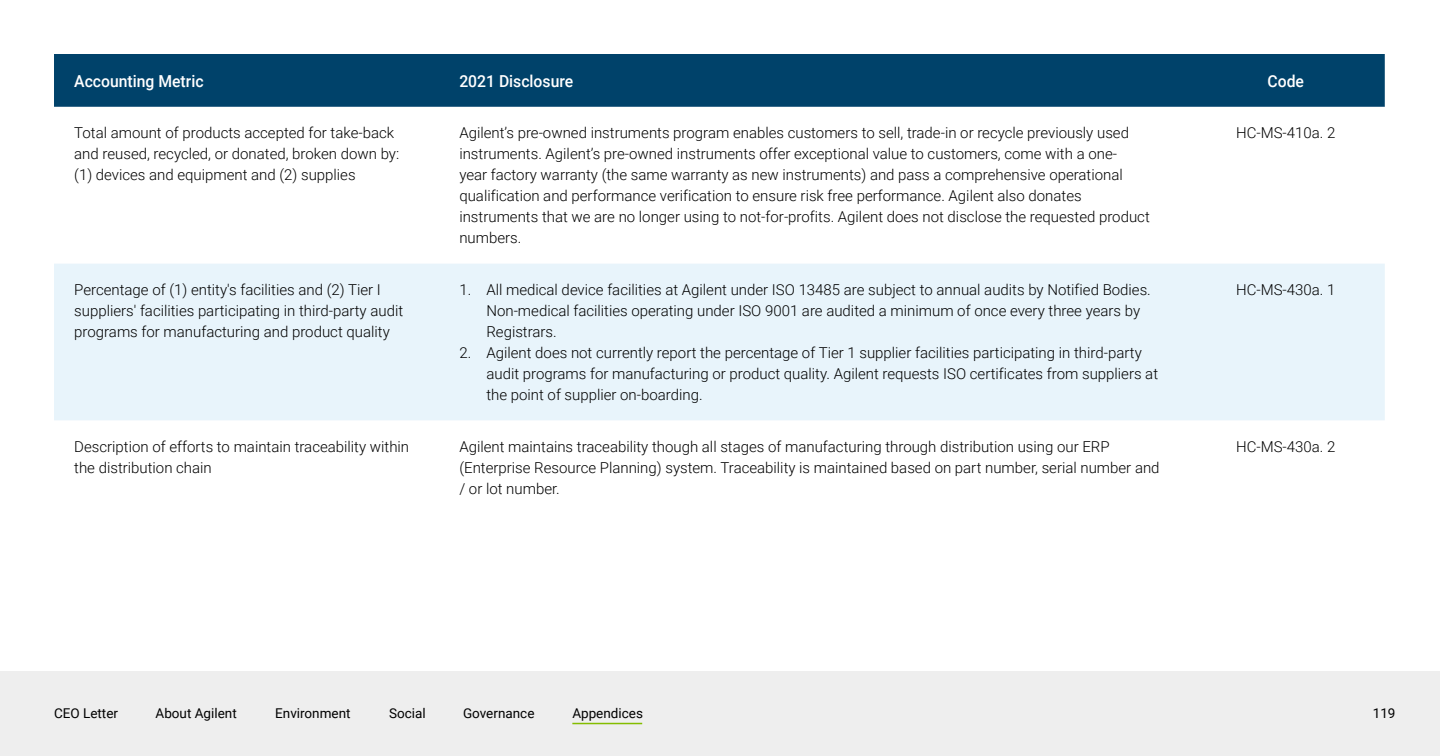
<style>
.page{position:relative;width:1440px;height:756px;background:#fff}
.page>*{position:absolute;margin:0;border:0;box-sizing:border-box;transform-origin:0 0}
.t1{font:500 16.5px "Roboto";color:#fff;scale:.95 1}
.t2{font:300 15px/21px "Roboto";color:#000}
.t3{font:13.5px "Roboto";color:#000}
</style>
<div class="page">
<div style="left:54px;top:54px;width:1330px;height:53px;background:#00426a"></div>
<div style="left:54px;top:264px;width:1330px;height:156px;background:#e8f4fb"></div>
<div style="left:0;top:671px;width:1440px;height:85px;background:#eee"></div>
<hr style="left:572px;top:723px;width:70px;height:1px;background:#84bd00">
<p class="t1" style="left:74px;top:69px;width:138px">Accounting Metric</p>
<p class="t1" style="left:459px;top:69px;width:121px">2021 Disclosure</p>
<p class="t1" style="left:1267px;top:69px;width:40px">Code</p>
<p class="t2" style="left:74px;top:122px;width:326px">Total amount of products accepted for take-back and reused, recycled, or donated, broken down by: (1) devices and equipment and (2) supplies</p>
<p class="t2" style="left:459px;top:122px;width:692px">Agilent’s pre-owned instruments program enables customers to sell, trade-in or recycle previously used instruments. Agilent’s pre-owned instruments offer exceptional value to customers, come with a one-<br>year factory warranty (the same warranty as new instruments) and pass a comprehensive operational qualification and performance verification to ensure risk free performance. Agilent also donates instruments that we are no longer using to not-for-profits. Agilent does not disclose the requested product numbers.</p>
<p class="t2" style="left:1236px;top:122px;width:101px">HC-MS-410a. 2</p>
<p class="t2" style="left:74px;top:279px;width:330px">Percentage of (1) entity's facilities and (2) Tier I suppliers' facilities participating in third-party audit programs for manufacturing and product quality</p>
<p class="t2" style="left:486px;top:279px;width:666px;text-indent:-27px">1. All medical device facilities at Agilent under ISO 13485 are subject to annual audits by Notified Bodies.<br>Non-medical facilities operating under ISO 9001 are audited a minimum of once every three years by<br>Registrars.</p>
<p class="t2" style="left:486px;top:342px;width:673px;text-indent:-27px">2. Agilent does not currently report the percentage of Tier 1 supplier facilities participating in third-party audit programs for manufacturing or product quality. Agilent requests ISO certificates from suppliers at the point of supplier on-boarding.</p>
<p class="t2" style="left:1236px;top:279px;width:101px">HC-MS-430a. 1</p>
<p class="t2" style="left:74px;top:435px;width:336px">Description of efforts to maintain traceability within the distribution chain</p>
<p class="t2" style="left:459px;top:435px;width:702px">Agilent maintains traceability though all stages of manufacturing through distribution using our ERP (Enterprise Resource Planning) system. Traceability is maintained based on part number, serial number and / or lot number.</p>
<p class="t2" style="left:1236px;top:435px;width:101px">HC-MS-430a. 2</p>
<p class="t3" style="left:54px;top:703px;width:66px">CEO Letter</p>
<p class="t3" style="left:156px;top:703px;width:83px">About Agilent</p>
<p class="t3" style="left:275px;top:703px;width:77px">Environment</p>
<p class="t3" style="left:389px;top:703px;width:38px">Social</p>
<p class="t3" style="left:463px;top:703px;width:73px">Governance</p>
<p class="t3" style="left:572px;top:703px;width:72px">Appendices</p>
<p class="t3" style="left:1372px;top:703px;width:24px">119</p>
</div>
